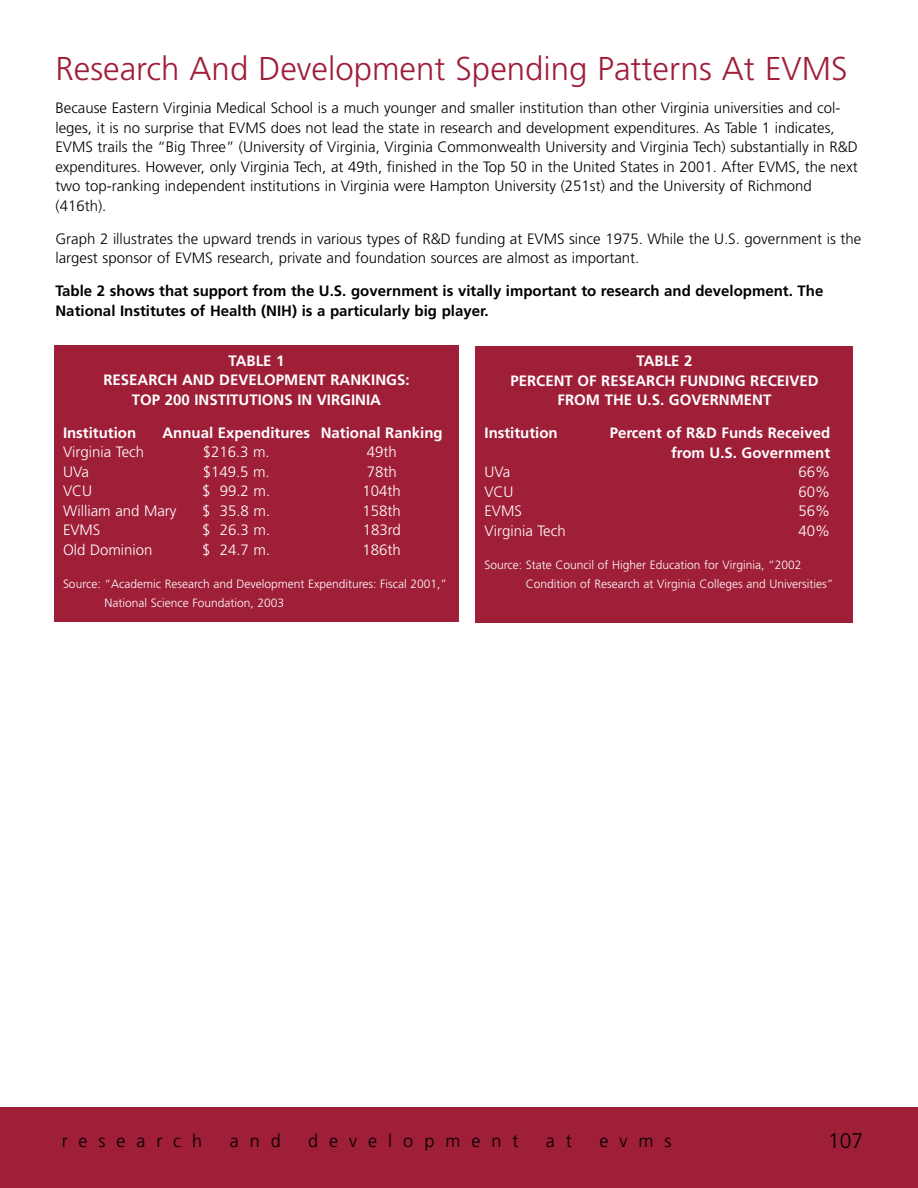
<style>
.page{position:relative;width:918px;height:1188px;background:#fff}
.page>*{position:absolute;margin:0;border:0;box-sizing:border-box;transform-origin:0 0}
.t1{font:300 33px "Frutiger";color:#9f1e38}
.t2{font:300 21px "Frutiger";color:#000}
.t3{font:300 18px "Frutiger";letter-spacing:.61em;color:#000}
.t4{font:300 15px/19.5px "Frutiger";color:#000}
.t5{font:700 15px/19.5px "Frutiger";color:#fff;text-align:center}
.t6{font:300 15px "Frutiger";color:#fff}
.t7{font:700 15px/19.5px "Frutiger";color:#000}
.t8{font:300 12px/19.5px "Frutiger";color:#fff}
</style>
<div class="page">
<div style="left:0;top:1107px;width:918px;height:81px;background:#9f1e38"></div>
<div style="left:54px;top:345px;width:405px;height:277px;background:#9f1e38"></div>
<div style="left:476px;top:346px;width:378px;height:277px;background:#9f1e38"></div>
<h1 class="t1" style="left:56px;top:56px;width:794px">Research And Development Spending Patterns At EVMS</h1>
<p class="t4" style="left:56px;top:99px;width:804px">Because Eastern Virginia Medical School is a much younger and smaller institution than other Virginia universities and col&shy;leges, it is no surprise that EVMS does not lead the state in research and development expenditures. As Table 1 indicates, EVMS trails the “Big Three” (University of Virginia, Virginia Commonwealth University and Virginia Tech) substantially in R&amp;D expenditures. However, only Virginia Tech, at 49th, finished in the Top 50 in the United States in 2001. After EVMS, the next two top-ranking independent institutions in Virginia were Hampton University (251st) and the University of Richmond (416th).</p>
<p class="t4" style="left:56px;top:230px;width:807px">Graph 2 illustrates the upward trends in various types of R&amp;D funding at EVMS since 1975. While the U.S. government is the largest sponsor of EVMS research, private and foundation sources are almost as important.</p>
<p class="t7" style="left:56px;top:282px;width:769px">Table 2 shows that support from the U.S. government is vitally important to research and development. The<br>National Institutes of Health (NIH) is a particularly big player.</p>
<p class="t5" style="left:103px;top:352px;width:308px">TABLE 1<br>RESEARCH AND DEVELOPMENT RANKINGS:<br>TOP 200 INSTITUTIONS IN VIRGINIA</p>
<p class="t5" style="left:63px;top:424px;width:75px">Institution</p>
<p class="t5" style="left:162px;top:424px;width:282px">Annual Expenditures National Ranking</p>
<p class="t6" style="left:63px;top:446px;width:83px">Virginia Tech</p>
<p class="t6" style="left:203px;top:446px;width:69px">$216.3 m.</p>
<p class="t6" style="left:367px;top:446px;width:32px">49th</p>
<p class="t6" style="left:63px;top:465px;width:27px">UVa</p>
<p class="t6" style="left:203px;top:465px;width:69px">$149.5 m.</p>
<p class="t6" style="left:367px;top:465px;width:32px">78th</p>
<p class="t6" style="left:63px;top:485px;width:31px">VCU</p>
<p class="t6" style="left:202px;top:485px;width:69px">$ 99.2 m.</p>
<p class="t6" style="left:363px;top:485px;width:40px">104th</p>
<p class="t6" style="left:63px;top:504px;width:115px">William and Mary</p>
<p class="t6" style="left:202px;top:504px;width:69px">$ 35.8 m.</p>
<p class="t6" style="left:363px;top:504px;width:40px">158th</p>
<p class="t6" style="left:63px;top:524px;width:39px">EVMS</p>
<p class="t6" style="left:202px;top:524px;width:69px">$ 26.3 m.</p>
<p class="t6" style="left:363px;top:524px;width:40px">183rd</p>
<p class="t6" style="left:63px;top:543px;width:91px">Old Dominion</p>
<p class="t6" style="left:202px;top:543px;width:69px">$ 24.7 m.</p>
<p class="t6" style="left:363px;top:543px;width:40px">186th</p>
<p class="t8" style="left:104px;top:575px;width:344px;text-indent:-41px">Source: “Academic Research and Development Expenditures: Fiscal 2001,”<br>National Science Foundation, 2003</p>
<p class="t5" style="left:510px;top:353px;width:310px">TABLE 2<br>PERCENT OF RESEARCH FUNDING RECEIVED<br>FROM THE U.S. GOVERNMENT</p>
<p class="t5" style="left:484px;top:425px;width:75px">Institution</p>
<p class="t5" style="left:610px;top:425px;width:222px;text-align:right">Percent of R&amp;D Funds Received from U.S. Government</p>
<p class="t6" style="left:484px;top:466px;width:27px">UVa</p>
<p class="t6" style="left:799px;top:466px;width:33px">66%</p>
<p class="t6" style="left:484px;top:486px;width:31px">VCU</p>
<p class="t6" style="left:799px;top:486px;width:33px">60%</p>
<p class="t6" style="left:484px;top:505px;width:39px">EVMS</p>
<p class="t6" style="left:799px;top:505px;width:33px">56%</p>
<p class="t6" style="left:484px;top:525px;width:83px">Virginia Tech</p>
<p class="t6" style="left:799px;top:525px;width:33px">40%</p>
<p class="t8" style="left:526px;top:556px;width:309px;text-indent:-41px">Source: State Council of Higher Education for Virginia, “2002<br>Condition of Research at Virginia Colleges and Universities”</p>
<p class="t3" style="left:62px;top:1133px;width:142px">research</p>
<p class="t3" style="left:230px;top:1133px;width:53px">and</p>
<p class="t3" style="left:308px;top:1133px;width:212px">development</p>
<p class="t3" style="left:546px;top:1133px;width:27px">a t</p>
<p class="t3" style="left:599px;top:1133px;width:74px">evms</p>
<h2 class="t2" style="left:828px;top:1132px;width:37px">107</h2>
</div>
